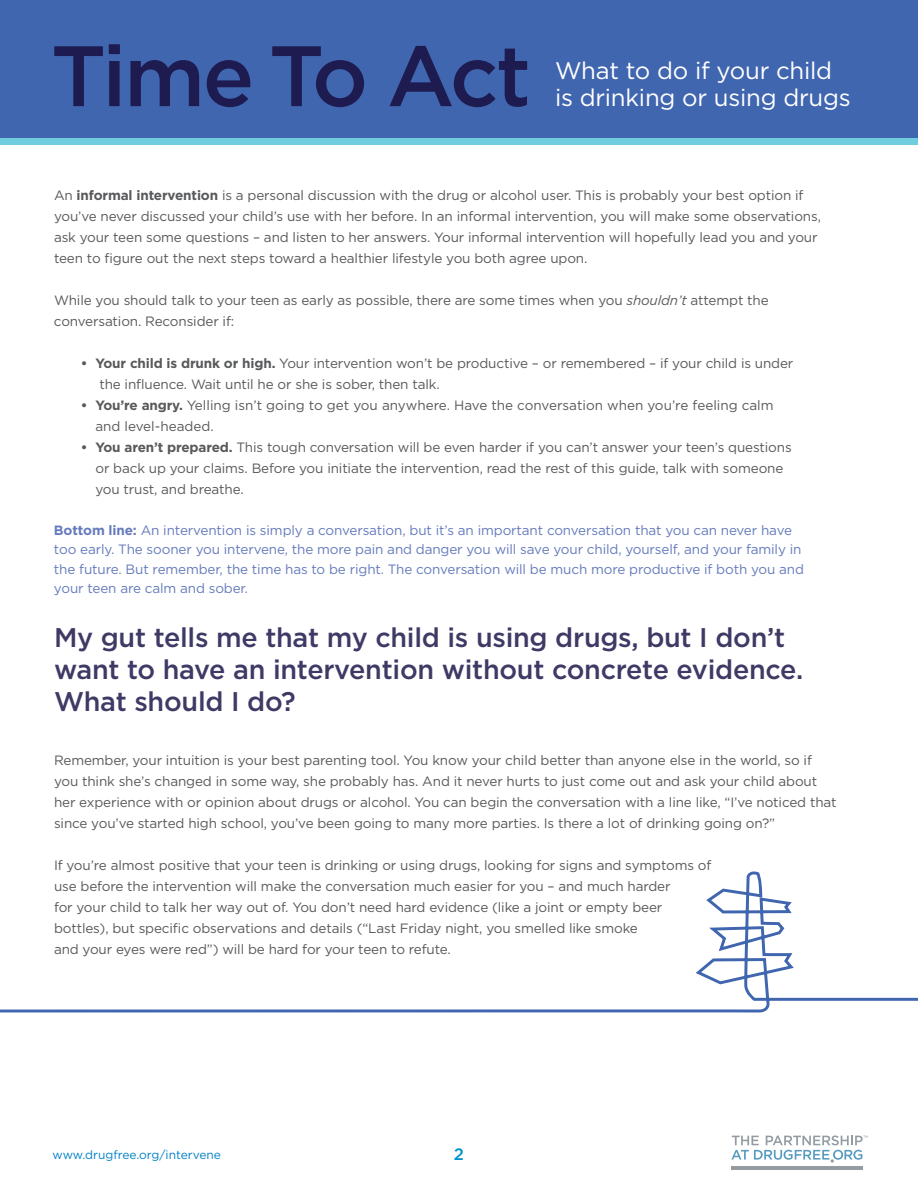
<style>
.page{position:relative;width:918px;height:1188px;background:#fff}
.page>*{position:absolute;margin:0;border:0;box-sizing:border-box;transform-origin:0 0}
.t1{font:500 85.5px "Gotham";letter-spacing:-.04em;color:#1d1b4f}
.t2{font:500 27px/32.4px "Gotham";letter-spacing:-.01em;color:#3e3a65}
.t3{font:24px/27px "Gotham";letter-spacing:-.01em;color:#fff}
.t4{font:500 16.5px "Gotham";color:#0091cd}
.t5{font:13.5px/21px "Gotham";letter-spacing:-.01em;color:#58595b}
.t6{font:13.5px/19.5px "Gotham";letter-spacing:-.01em;color:#657bbc}
.t7{font:12px "Gotham";color:#0081c4}
.s1{font-weight:700}
.s2{font-style:italic}
</style>
<div class="page">
<div style="left:0;top:0;width:918px;height:140px;background:#4166b0"></div>
<div style="left:0;top:138px;width:918px;height:7px;background:#6fcddd"></div>
<hr style="left:731px;top:1166px;width:131px;height:4px;background:#949ca1">
<svg style="left:731px;top:1135px;width:137px;height:28px"></svg>
<svg style="left:0;top:871px;width:918px;height:142px"></svg>
<h1 class="t1" style="left:51px;top:27px;width:482px">Time To Act</h1>
<h3 class="t3" style="left:555px;top:56px;width:297px">What to do if your child is drinking or using drugs</h3>
<p class="t5" style="left:54px;top:185px;width:769px">An <span class="s1">informal intervention</span> is a personal discussion with the drug or alcohol user. This is probably your best option if you’ve never discussed your child’s use with her before. In an informal intervention, you will make some observations, ask your teen some questions – and listen to her answers. Your informal intervention will hopefully lead you and your teen to figure out the next steps toward a healthier lifestyle you both agree upon.</p>
<p class="t5" style="left:54px;top:290px;width:716px">While you should talk to your teen as early as possible, there are some times when you <span class="s2">shouldn’t</span> attempt the conversation. Reconsider if:</p>
<p class="t5" style="left:99px;top:353px;width:696px;text-indent:-18px"><span class="s1">• Your child is drunk or high.</span> Your intervention won’t be productive – or remembered – if your child is under the influence. Wait until he or she is sober, then talk.</p>
<p class="t5" style="left:95px;top:395px;width:680px;text-indent:-14px"><span class="s1">• You’re angry.</span> Yelling isn’t going to get you anywhere. Have the conversation when you’re feeling calm and level-headed.</p>
<p class="t5" style="left:95px;top:437px;width:698px;text-indent:-14px"><span class="s1">• You aren’t prepared.</span> This tough conversation will be even harder if you can’t answer your teen’s questions or back up your claims. Before you initiate the intervention, read the rest of this guide, talk with someone you trust, and breathe.</p>
<p class="t6" style="left:54px;top:520px;width:752px"><span class="s1">Bottom line:</span> An intervention is simply a conversation, but it’s an important conversation that you can never have too early. The sooner you intervene, the more pain and danger you will save your child, yourself, and your family in the future. But remember, the time has to be right. The conversation will be much more productive if both you and your teen are calm and sober.</p>
<h2 class="t2" style="left:54px;top:620px;width:751px">My gut tells me that my child is using drugs, but I don’t want to have an intervention without concrete evidence.<br>What should I do?</h2>
<p class="t5" style="left:54px;top:749px;width:784px">Remember, your intuition is your best parenting tool. You know your child better than anyone else in the world, so if you think she’s changed in some way, she probably has. And it never hurts to just come out and ask your child about her experience with or opinion about drugs or alcohol. You can begin the conversation with a line like, “I’ve noticed that since you’ve started high school, you’ve been going to many more parties. Is there a lot of drinking going on?”</p>
<p class="t5" style="left:54px;top:854px;width:659px">If you’re almost positive that your teen is drinking or using drugs, looking for signs and symptoms of use before the intervention will make the conversation much easier for you – and much harder<br>for your child to talk her way out of. You don’t need hard evidence (like a joint or empty beer bottles), but specific observations and details (“Last Friday night, you smelled like smoke<br>and your eyes were red”) will be hard for your teen to refute.</p>
<p class="t7" style="left:52px;top:1148px;width:170px">www.drugfree.org/intervene</p>
<p class="t4" style="left:454px;top:1145px;width:12px">2</p>
</div>
